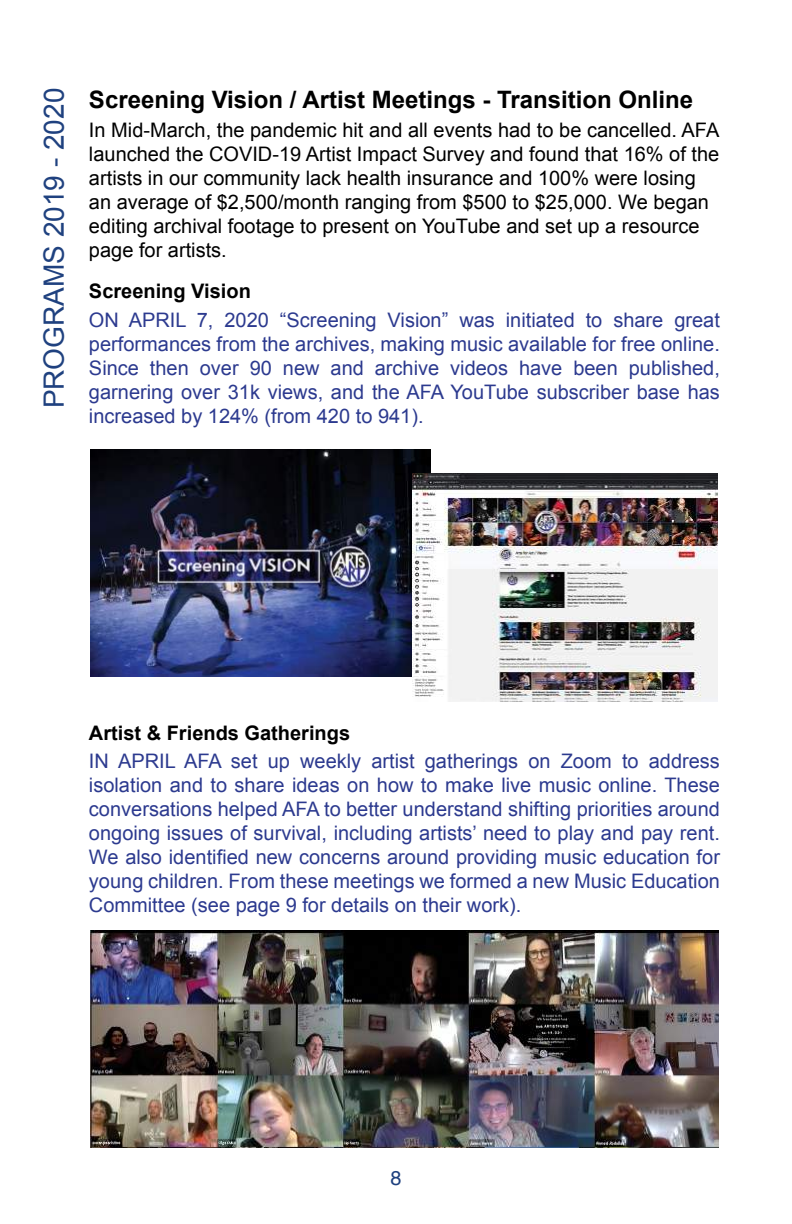
<style>
.page{position:relative;width:792px;height:1224px;background:#fff}
.page>*{position:absolute;margin:0;border:0;box-sizing:border-box;transform-origin:0 0}
.t1{font:28px "Arial";color:#1f417f}
.t2{font:700 24px "Arial";color:#000}
.t3{font:20px/24px "Arial";color:#2c3a8f;text-align:justify}
.t4{font:20px/24px "Arial";color:#000}
.t5{font:700 20px "Arial";color:#000}
.t6{font:20px "Helvetica";color:#1f417f}
</style>
<div class="page">
<img style="left:90px;top:449px;width:340px;height:227px">
<img style="left:413px;top:473px;width:305px;height:229px">
<img style="left:90px;top:930px;width:629px;height:218px">
<h1 class="t1" style="left:36px;top:408px;width:322px;rotate:-90deg">PROGRAMS 2019 - 2020</h1>
<p class="t2" style="left:89px;top:84px;width:606px">Screening Vision / Artist Meetings - Transition Online</p>
<p class="t4" style="left:89px;top:118px;width:632px">In Mid-March, the pandemic hit and all events had to be cancelled. AFA launched the COVID-19 Artist Impact Survey and found that 16% of the artists in our community lack health insurance and 100% were losing an average of $2,500/month ranging from $500 to $25,000. We began editing archival footage to present on YouTube and set up a resource page for artists.</p>
<p class="t5" style="left:89px;top:278px;width:163px">Screening Vision</p>
<p class="t3" style="left:89px;top:308px;width:633px">ON APRIL 7, 2020 “Screening Vision” was initiated to share great performances from the archives, making music available for free online.<br>Since then over 90 new and archive videos have been published, garnering over 31k views, and the AFA YouTube subscriber base has increased by 124% (from 420 to 941).</p>
<p class="t5" style="left:89px;top:720px;width:263px">Artist &amp; Friends Gatherings</p>
<p class="t3" style="left:89px;top:750px;width:633px">IN APRIL AFA set up weekly artist gatherings on Zoom to address isolation and to share ideas on how to make live music online. These conversations helped AFA to better understand shifting priorities around ongoing issues of survival, including artists’ need to play and pay rent.<br>We also identified new concerns around providing music education for young children. From these meetings we formed a new Music Education Committee (see page 9 for details on their work).</p>
<p class="t6" style="left:390px;top:1163px;width:13px">8</p>
</div>
